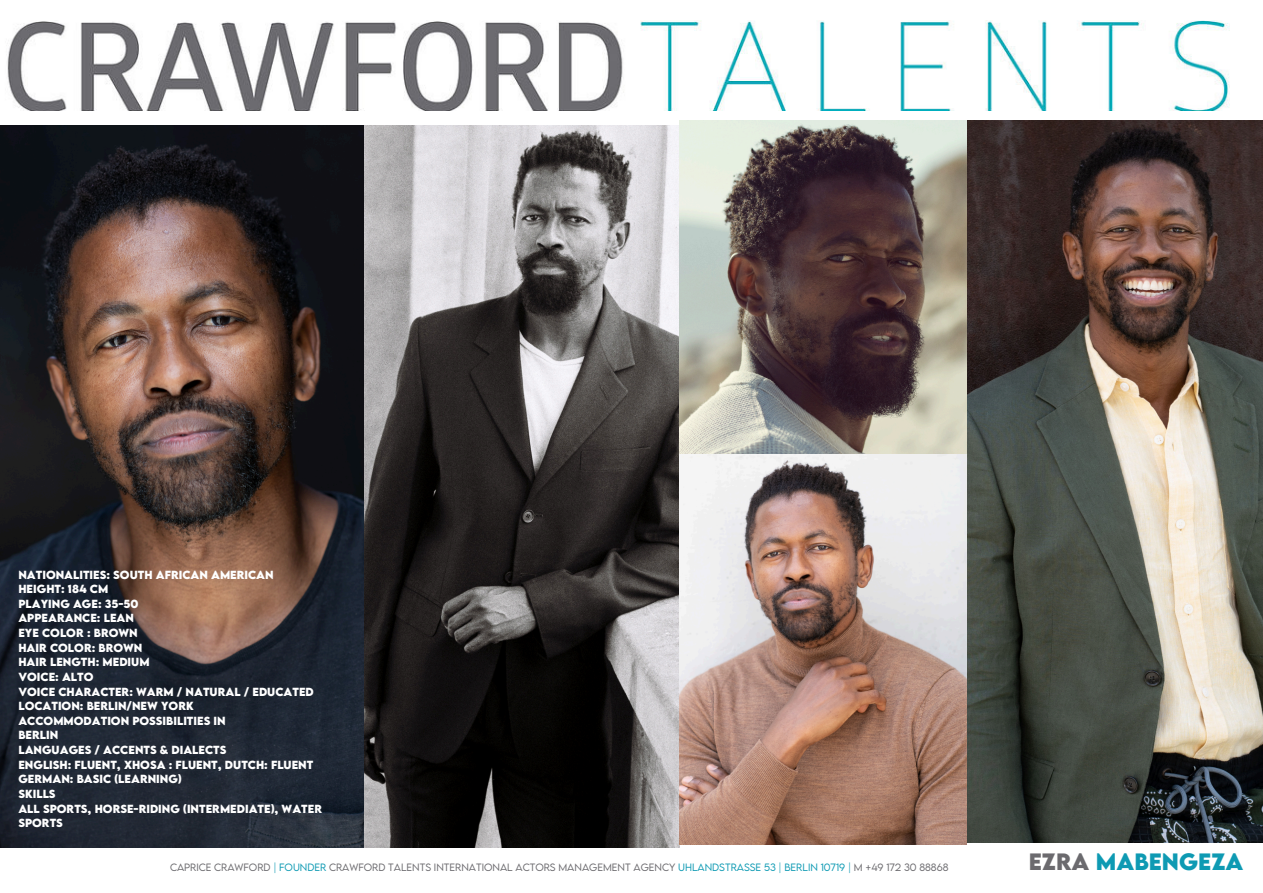
<style>
.page{position:relative;width:1263px;height:893px;background:#fff}
.page>*{position:absolute;margin:0;border:0;box-sizing:border-box;transform-origin:0 0}
.t1{font:700 21px "LEMONMILK";letter-spacing:.13em;color:#0e9ab3}
.t2{font:700 10.43px/14.6px "LEMONMILK";letter-spacing:.09em;color:#fff}
.t3{font:300 9.45px "LEMONMILK";letter-spacing:.115em;color:#6b6a6e}
.s1{color:#0e9ab3}
.s2{color:#6b6a6e}
</style>
<div class="page">
<img style="left:7px;top:20px;width:1223px;height:90px">
<img style="left:0;top:125px;width:365px;height:722px">
<img style="left:967px;top:121px;width:296px;height:721px">
<img style="left:365px;top:125px;width:315px;height:722px">
<img style="left:679px;top:121px;width:288px;height:333px">
<img style="left:679px;top:454px;width:288px;height:390px">
<h2 class="t2" style="left:18px;top:567px;width:304px">NATIONALITIES: SOUTH AFRICAN AM ERICAN<br>HEIGHT: 184 CM<br>PLAYING AGE: 35-50<br>APPEARANCE: LEAN<br>EYE COLOR :BROWN<br>HAIR COLOR: BROWN<br>HAIR LENGTH: MEDIUM<br>VOICE: ALTO<br>VOICE CHARACTER: WARM / NATURAL / EDUCATED<br>LOCATION: BERLIN/NEW YORK<br>ACCOM MODATION POSSIBILITIES IN<br>BERLIN<br>LANGUAGES / ACCENTS &amp; DIALECTS<br>ENGLISH: FLUENT, XHOSA : FLUENT, DUTCH: FLUENT<br>GERMAN: BASIC (LEARNING)<br>SKILLS<br>ALL SPORTS, HORSE-RIDING (INTERM EDIATE), WATER<br>SPO RTS</h2>
<p class="t3" style="left:170px;top:860px;width:780px">CAPRICE CRAWFORD <span class="s1">| FOUNDER</span> CRAWFORD TALENTS INTERNATIONAL ACTORS MANAGEM ENT AGENCY <span class="s1">UHLANDSTRASSE 53 | BERLIN 10719 |</span> M +49 172 30 88868</p>
<h1 class="t1" style="left:1029px;top:847px;width:212px"><span class="s2">EZRA</span> MABENGEZA</h1>
</div>
